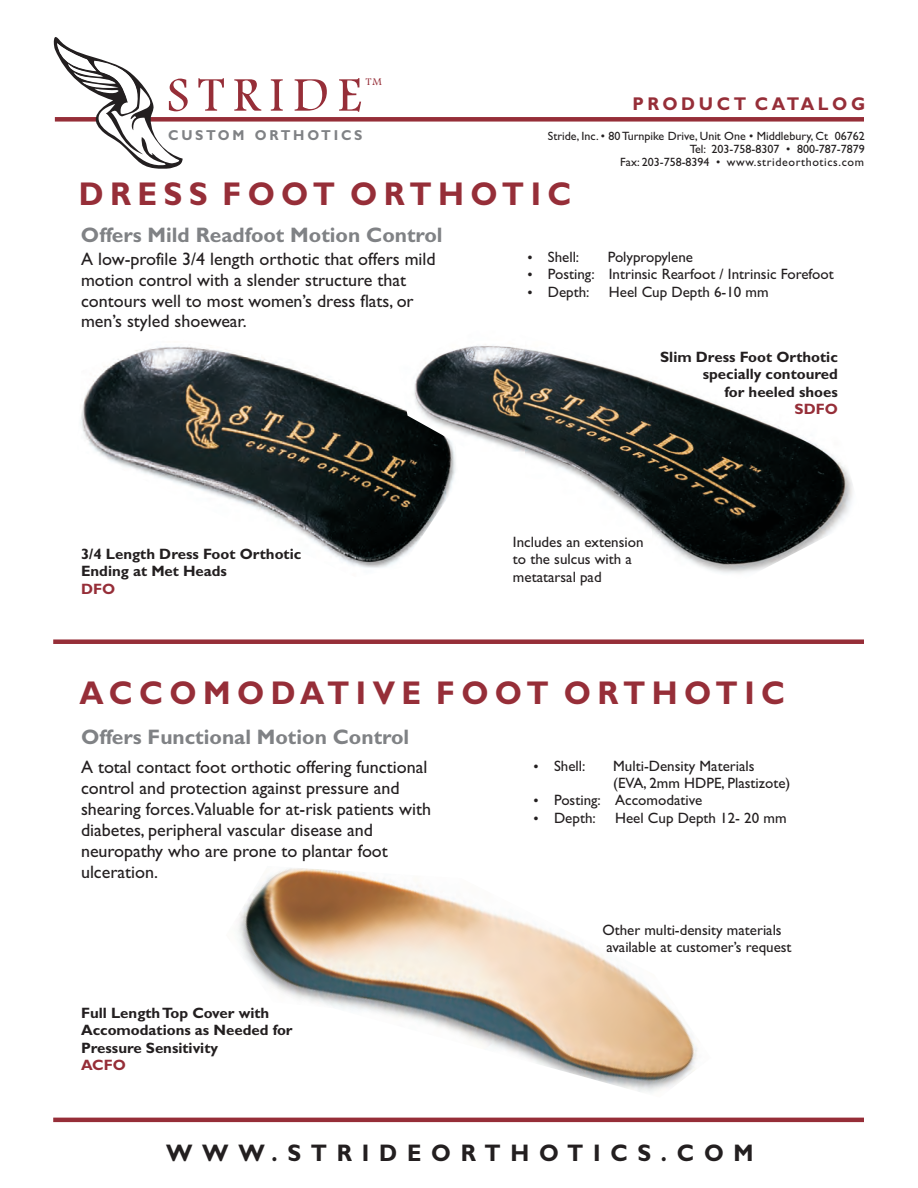
<style>
.page{position:relative;width:918px;height:1188px;background:#fff}
.page>*{position:absolute;margin:0;border:0;box-sizing:border-box;transform-origin:0 0}
.t1{font:50.25px "Footlight MT Light";letter-spacing:.175em;color:#962e38}
.t2{font:700 33px "Gill Sans";letter-spacing:.205em;color:#962e38;scale:.94 1}
.t3{font:700 24px "Gill Sans";letter-spacing:.43em;color:#231f20;scale:.94 1}
.t4{font:700 21px "Gill Sans";color:#808285}
.t5{font:700 18.45px "Gill Sans";letter-spacing:.205em;color:#962e38;scale:.94 1}
.t6{font:18px/20.9px "Gill Sans";color:#231f20}
.t7{font:15px/17.4px "Gill Sans";color:#231f20}
.t8{font:700 15px/17.4px "Gill Sans";color:#231f20}
.t9{font:700 15px "Gill Sans";color:#962e38}
.t10{font:700 14.4px "Gill Sans";letter-spacing:.205em;color:#808285;scale:.94 1}
.t11{font:12.75px "Wingdings";color:#231f20}
.t12{font:12px/12.9px "Gill Sans";color:#231f20;text-align:right}
.t13{font:10.65px "Footlight MT Light";color:#962e38}
</style>
<div class="page">
<img style="left:81px;top:346px;width:318px;height:222px">
<img style="left:399px;top:345px;width:454px;height:228px">
<img style="left:238px;top:868px;width:459px;height:224px">
<hr style="left:53px;top:1118px;width:811px;height:4px;background:#962e38">
<div style="left:53px;top:639px;width:811px;height:5px;background:#962e38"></div>
<div style="left:55px;top:117px;width:809px;height:5px;background:#962e38"></div>
<svg style="left:53px;top:37px;width:130px;height:132px"></svg>
<p class="t13" style="left:366px;top:77px;width:18px">TM</p>
<h1 class="t1" style="left:167px;top:76px;width:197px">STRIDE</h1>
<p class="t10" style="left:168px;top:130px;width:208px">CUSTOM ORTHOTICS</p>
<p class="t5" style="left:632px;top:98px;width:249px">PRODUCT CATALOG</p>
<p class="t12" style="left:548px;top:131px;width:318px">Stride, Inc. • 80 Turnpike Drive, Unit One • Middlebury, Ct 06762<br>Tel: 203-758-8307 • 800-787-7879<br>Fax: 203-758-8394 • www.strideorthotics.com</p>
<h2 class="t2" style="left:79px;top:183px;width:526px">DRESS FOOT ORTHOTIC</h2>
<p class="t4" style="left:81px;top:227px;width:363px">Offers Mild Readfoot Motion Control</p>
<p class="t6" style="left:81px;top:250px;width:356px">A low-profile 3/4 length orthotic that offers mild motion control with a slender structure that contours well to most women’s dress flats, or men’s styled shoewear.</p>
<p class="t8" style="left:81px;top:547px;width:222px">3/4 Length Dress Foot Orthotic<br>Ending at Met Heads</p>
<p class="t9" style="left:81px;top:584px;width:36px">DFO</p>
<p class="t7" style="left:527px;top:250px;width:54px">•Shell:</p>
<p class="t7" style="left:608px;top:250px;width:87px">Polypropylene</p>
<p class="t11" style="left:527px;top:287px;width:40px">•</p>
<p class="t7" style="left:548px;top:267px;width:287px">Posting: Intrinsic Rearfoot / Intrinsic Forefoot<br>Depth:</p>
<p class="t11" style="left:527px;top:270px;width:40px">•</p>
<p class="t7" style="left:609px;top:285px;width:161px">Heel Cup Depth 6-10 mm</p>
<p class="t8" style="left:660px;top:350px;width:179px;text-align:right">Slim Dress Foot Orthotic specially contoured<br>for heeled shoes</p>
<p class="t9" style="left:795px;top:404px;width:45px">SDFO</p>
<p class="t7" style="left:513px;top:535px;width:132px">Includes an extension to the sulcus with a metatarsal pad</p>
<h2 class="t2" style="left:80px;top:682px;width:752px">ACCOMODATIVE FOOT ORTHOTIC</h2>
<p class="t4" style="left:81px;top:729px;width:330px">Offers Functional Motion Control</p>
<p class="t6" style="left:81px;top:759px;width:352px">A total contact foot orthotic offering functional control and protection against pressure and shearing forces.Valuable for at-risk patients with diabetes, peripheral vascular disease and neuropathy who are prone to plantar foot ulceration.</p>
<p class="t7" style="left:533px;top:759px;width:54px">•Shell:</p>
<p class="t7" style="left:613px;top:759px;width:143px">Multi-Density Materials</p>
<p class="t7" style="left:613px;top:776px;width:179px">(EVA, 2mm HDPE, Plastizote)</p>
<p class="t7" style="left:554px;top:793px;width:150px">Posting: Accomodative<br>Depth:</p>
<p class="t11" style="left:533px;top:796px;width:40px">•</p>
<p class="t7" style="left:615px;top:811px;width:173px">Heel Cup Depth 12- 20 mm</p>
<p class="t11" style="left:533px;top:813px;width:40px">•</p>
<p class="t8" style="left:81px;top:1006px;width:213px">Full Length Top Cover with<br>Accomodations as Needed for<br>Pressure Sensitivity</p>
<p class="t9" style="left:81px;top:1060px;width:46px">ACFO</p>
<p class="t7" style="left:602px;top:923px;width:191px">Other multi-density materials available at customer’s request</p>
<h3 class="t3" style="left:166px;top:1144px;width:626px">WWW.STRIDEORTHOTICS.COM</h3>
</div>
